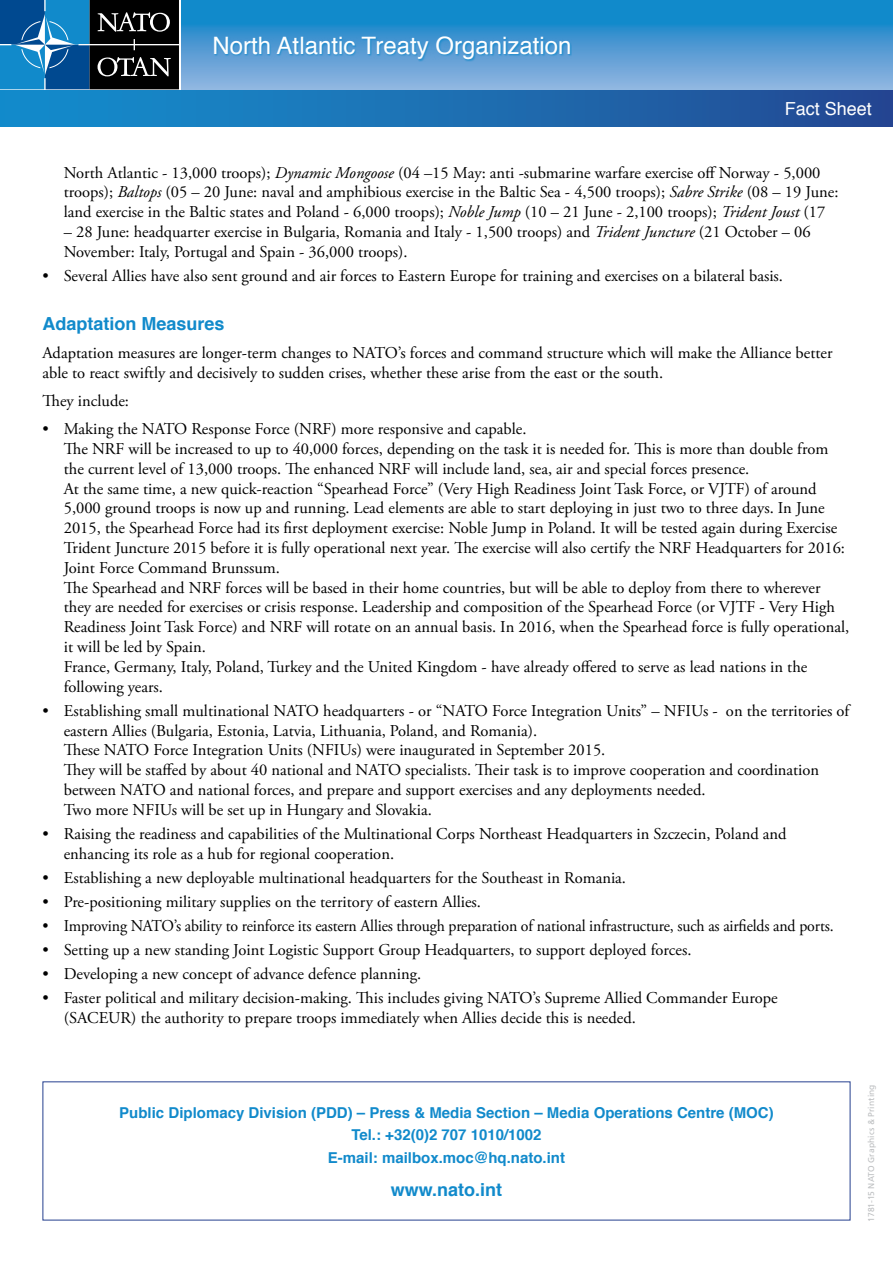
<style>
.page{position:relative;width:893px;height:1263px;background:#fff}
.page>*{position:absolute;margin:0;border:0;box-sizing:border-box;transform-origin:0 0}
.t1{font:24px "Helvetica";color:#fff}
.t2{font:700 18px "Helvetica";color:#118acb}
.t3{font:18px "Helvetica";color:#fff}
.t4{font:16.5px/19.8px "Adobe Garamond Pro";color:#000}
.t5{font:16.5px "Adobe Garamond Pro";color:#000;scale:.96 1}
.t6{font:700 15px/22.5px "Helvetica";color:#118acb;text-align:center}
.t7{font:8.4px "Frutiger";letter-spacing:.015em;color:#bcbec0}
.s1{font-style:italic}
</style>
<div class="page">
<svg style="left:181px;top:0;width:712px;height:89px;background:#4699d2"></svg>
<svg style="left:0;top:89px;width:180px;height:2px"></svg>
<svg style="left:0;top:0;width:179px;height:89px;background:#1f4b69"></svg>
<div style="left:215px;top:37px;width:357px;height:24px;background:#118acb;opacity:.75"></div>
<div style="left:0;top:91px;width:893px;height:36px;background:linear-gradient(to right,#1491cf,#254a93)"></div>
<h1 class="t1" style="left:213px;top:27px;width:360px">North Atlantic Treaty Organization</h1>
<p class="t3" style="left:785px;top:95px;width:89px">Fact Sheet</p>
<p class="t4" style="left:64px;top:163px;width:776px">North Atlantic - 13,000 troops); <span class="s1">Dynamic Mongoose</span> (04 –15 May: anti -submarine warfare exercise off Norway - 5,000 troops); <span class="s1">Baltops</span> (05 – 20 June: naval and amphibious exercise in the Baltic Sea - 4,500 troops); <span class="s1">Sabre Strike</span> (08 – 19 June: land exercise in the Baltic states and Poland - 6,000 troops); <span class="s1">Noble Jump</span> (10 – 21 June - 2,100 troops); <span class="s1">Trident Joust</span> (17</p>
<p class="t4" style="left:64px;top:222px;width:748px">– 28 June: headquarter exercise in Bulgaria, Romania and Italy - 1,500 troops) and <span class="s1">Trident Juncture</span> (21 October – 06<br>November: Italy, Portugal and Spain - 36,000 troops).</p>
<p class="t4" style="left:43px;top:266px;width:742px">• Several Allies have also sent ground and air forces to Eastern Europe for training and exercises on a bilateral basis.</p>
<p class="t2" style="left:43px;top:309px;width:184px">Adaptation Measures</p>
<p class="t4" style="left:43px;top:343px;width:791px">Adaptation measures are longer-term changes to NATO’s forces and command structure which will make the Alliance better able to react swiftly and decisively to sudden crises, whether these arise from the east or the south.</p>
<p class="t4" style="left:43px;top:391px;width:88px">They include:</p>
<p class="t4" style="left:64px;top:420px;width:787px;text-indent:-21px">• Making the NATO Response Force (NRF) more responsive and capable.<br>The NRF will be increased to up to 40,000 forces, depending on the task it is needed for. This is more than double from the current level of 13,000 troops. The enhanced NRF will include land, sea, air and special forces presence.<br>At the same time, a new quick-reaction “Spearhead Force” (Very High Readiness Joint Task Force, or VJTF) of around 5,000 ground troops is now up and running. Lead elements are able to start deploying in just two to three days. In June 2015, the Spearhead Force had its first deployment exercise: Noble Jump in Poland. It will be tested again during Exercise Trident Juncture 2015 before it is fully operational next year. The exercise will also certify the NRF Headquarters for 2016:<br>Joint Force Command Brunssum.<br>The Spearhead and NRF forces will be based in their home countries, but will be able to deploy from there to wherever they are needed for exercises or crisis response. Leadership and composition of the Spearhead Force (or VJTF - Very High Readiness Joint Task Force) and NRF will rotate on an annual basis. In 2016, when the Spearhead force is fully operational, it will be led by Spain.<br>France, Germany, Italy, Poland, Turkey and the United Kingdom - have already offered to serve as lead nations in the following years.</p>
<p class="t4" style="left:64px;top:701px;width:787px;text-indent:-21px">• Establishing small multinational NATO headquarters - or “NATO Force Integration Units” – NFIUs - on the territories of eastern Allies (Bulgaria, Estonia, Latvia, Lithuania, Poland, and Romania).<br>These NATO Force Integration Units (NFIUs) were inaugurated in September 2015.<br>They will be staffed by about 40 national and NATO specialists. Their task is to improve cooperation and coordination between NATO and national forces, and prepare and support exercises and any deployments needed.<br>Two more NFIUs will be set up in Hungary and Slovakia.</p>
<p class="t4" style="left:64px;top:824px;width:724px;text-indent:-21px">• Raising the readiness and capabilities of the Multinational Corps Northeast Headquarters in Szczecin, Poland and enhancing its role as a hub for regional cooperation.</p>
<p class="t4" style="left:43px;top:868px;width:585px">• Establishing a new deployable multinational headquarters for the Southeast in Romania.</p>
<p class="t4" style="left:43px;top:892px;width:440px">• Pre-positioning military supplies on the territory of eastern Allies.</p>
<p class="t5" style="left:43px;top:916px;width:825px">• Improving NATO’s ability to reinforce its eastern Allies through preparation of national infrastructure, such as airfields and ports.</p>
<p class="t4" style="left:43px;top:940px;width:650px">• Setting up a new standing Joint Logistic Support Group Headquarters, to support deployed forces.</p>
<p class="t4" style="left:43px;top:964px;width:380px">• Developing a new concept of advance defence planning.</p>
<p class="t4" style="left:64px;top:988px;width:715px;text-indent:-21px">• Faster political and military decision-making. This includes giving NATO’s Supreme Allied Commander Europe (SACEUR) the authority to prepare troops immediately when Allies decide this is needed.</p>
<p class="t6" style="left:119px;top:1101px;width:656px">Public Diplomacy Division (PDD) – Press &amp; Media Section – Media Operations Centre (MOC)<br>Tel.: +32(0)2 707 1010/1002<br>E-mail: mailbox.moc@hq.nato.int</p>
<p class="t2" style="left:391px;top:1175px;width:113px">www.nato.int</p>
<p class="t7" style="left:866px;top:1221px;width:139px;rotate:-90deg">1781-15 NATO Graphics &amp; Printing</p>
</div>
